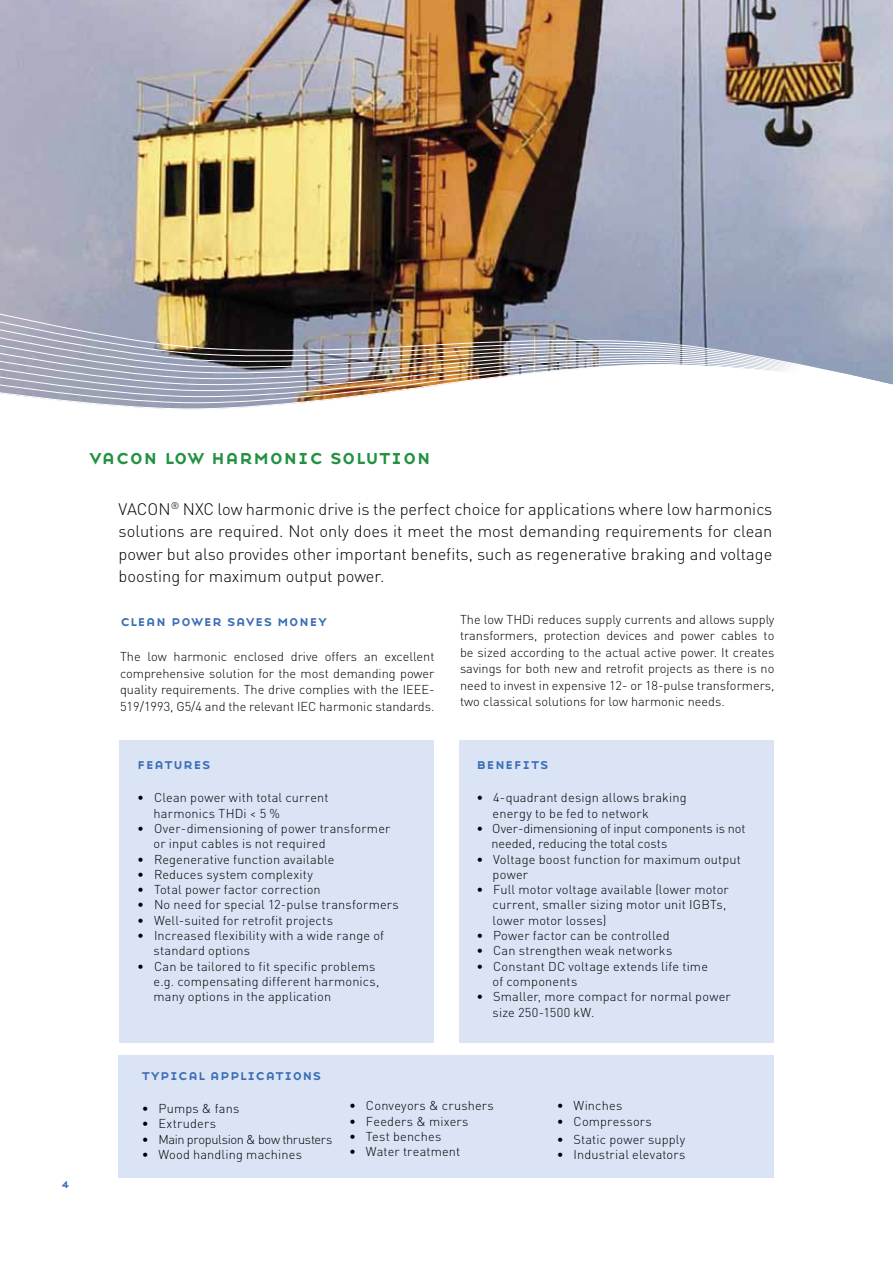
<style>
.page{position:relative;width:893px;height:1263px;background:#fff}
.page>*{position:absolute;margin:0;border:0;box-sizing:border-box;transform-origin:0 0}
.t1{font:21px "Base Nine SC";color:#229141}
.t2{font:300 16.5px/22.5px "DIN Pro";color:#000;text-align:justify}
.t3{font:15px "Base Nine SC";letter-spacing:.01em;color:#3c6fb5}
.t4{font:300 12.75px/15.3px "DIN Pro";letter-spacing:.015em;color:#000}
.t5{font:300 12.75px/15.3px "DIN Pro";letter-spacing:-.005em;color:#000}
.t6{font:300 12.75px "DIN Pro";letter-spacing:-.025em;color:#000}
.t7{font:12.75px "Base Nine SC";color:#3c6fb5}
</style>
<div class="page">
<img style="left:0;top:0;width:893px;height:175px">
<div style="left:120px;top:740px;width:314px;height:303px;background:#dbe4f5"></div>
<div style="left:459px;top:740px;width:315px;height:303px;background:#dbe4f5"></div>
<img style="left:0;top:175px;width:893px;height:235px">
<div style="left:119px;top:1055px;width:655px;height:123px;background:#dbe4f5"></div>
<h1 class="t1" style="left:90px;top:442px;width:342px">vacon low harmonic solution</h1>
<p class="t2" style="left:119px;top:496px;width:655px;text-indent:52px"><sup>®</sup> NXC low harmonic drive is the perfect choice for applications where low harmonics solutions are required. Not only does it meet the most demanding requirements for clean power but also provides other important benefits, such as regenerative braking and voltage boosting for maximum output power.</p>
<p class="t2" style="left:119px;top:496px;width:30px">Vacon</p>
<p class="t3" style="left:120px;top:610px;width:208px">clean power saves money</p>
<p class="t4" style="left:120px;top:647px;width:316px;line-height:16.5px;text-align:justify">The low harmonic enclosed drive offers an excellent comprehensive solution for the most demanding power quality requirements. The drive complies with the IEEE-519/1993, G5/4 and the relevant IEC harmonic standards.</p>
<p class="t3" style="left:137px;top:753px;width:75px">features</p>
<p class="t4" style="left:154px;top:789px;width:176px;text-indent:-16px">• Clean power with total current harmonics THDi &lt; 5 %</p>
<p class="t4" style="left:154px;top:819px;width:238px;text-indent:-16px">• Over-dimensioning of power transformer or input cables is not required</p>
<p class="t4" style="left:137px;top:850px;width:199px">• Regenerative function available</p>
<p class="t4" style="left:137px;top:865px;width:177px">• Reduces system complexity</p>
<p class="t4" style="left:137px;top:881px;width:185px">• Total power factor correction</p>
<p class="t4" style="left:137px;top:896px;width:263px">• No need for special 12-pulse transformers</p>
<p class="t4" style="left:137px;top:911px;width:197px">• Well-suited for retrofit projects</p>
<p class="t4" style="left:154px;top:927px;width:232px;text-indent:-16px">• Increased flexibility with a wide range of standard options</p>
<p class="t4" style="left:154px;top:957px;width:227px;text-indent:-16px">• Can be tailored to fit specific problems e.g. compensating different harmonics, many options in the application</p>
<p class="t4" style="left:460px;top:610px;width:316px;line-height:16.5px;text-align:justify">The low THDi reduces supply currents and allows supply transformers, protection devices and power cables to be sized according to the actual active power. It creates savings for both new and retrofit projects as there is no need to invest in expensive 12- or 18-pulse transformers, two classical solutions for low harmonic needs.</p>
<p class="t3" style="left:476px;top:753px;width:74px">benefits</p>
<p class="t4" style="left:493px;top:789px;width:195px;text-indent:-16px">• 4-quadrant design allows braking energy to be fed to network</p>
<p class="t5" style="left:491px;top:819px;width:256px;text-indent:-15px">• Over-dimensioning of input components is not needed, reducing the total costs</p>
<p class="t4" style="left:493px;top:850px;width:250px;text-indent:-16px">• Voltage boost function for maximum output power</p>
<p class="t4" style="left:493px;top:881px;width:238px;text-indent:-16px">• Full motor voltage available (lower motor current, smaller sizing motor unit IGBTs, lower motor losses)</p>
<p class="t4" style="left:476px;top:927px;width:195px">• Power factor can be controlled</p>
<p class="t4" style="left:476px;top:942px;width:197px">• Can strengthen weak networks</p>
<p class="t4" style="left:493px;top:957px;width:217px;text-indent:-16px">• Constant DC voltage extends life time of components</p>
<p class="t4" style="left:493px;top:988px;width:240px;text-indent:-16px">• Smaller, more compact for normal power size 250-1500 kW.</p>
<p class="t7" style="left:62px;top:1174px;width:10px">4</p>
<p class="t3" style="left:142px;top:1064px;width:181px">typical applications</p>
<p class="t4" style="left:142px;top:1100px;width:99px">• Pumps &amp; fans</p>
<p class="t4" style="left:142px;top:1115px;width:76px">• Extruders</p>
<p class="t6" style="left:142px;top:1129px;width:192px">• Main propulsion &amp; bow thrusters</p>
<p class="t4" style="left:142px;top:1145px;width:162px">• Wood handling machines</p>
<p class="t4" style="left:349px;top:1097px;width:146px">• Conveyors &amp; crushers</p>
<p class="t4" style="left:349px;top:1112px;width:121px">• Feeders &amp; mixers</p>
<p class="t4" style="left:349px;top:1127px;width:94px">• Test benches</p>
<p class="t4" style="left:349px;top:1143px;width:112px">• Water treatment</p>
<p class="t4" style="left:557px;top:1097px;width:67px">• Winches</p>
<p class="t4" style="left:557px;top:1112px;width:97px">• Compressors</p>
<p class="t4" style="left:557px;top:1130px;width:130px">• Static power supply</p>
<p class="t4" style="left:557px;top:1145px;width:130px">• Industrial elevators</p>
</div>
